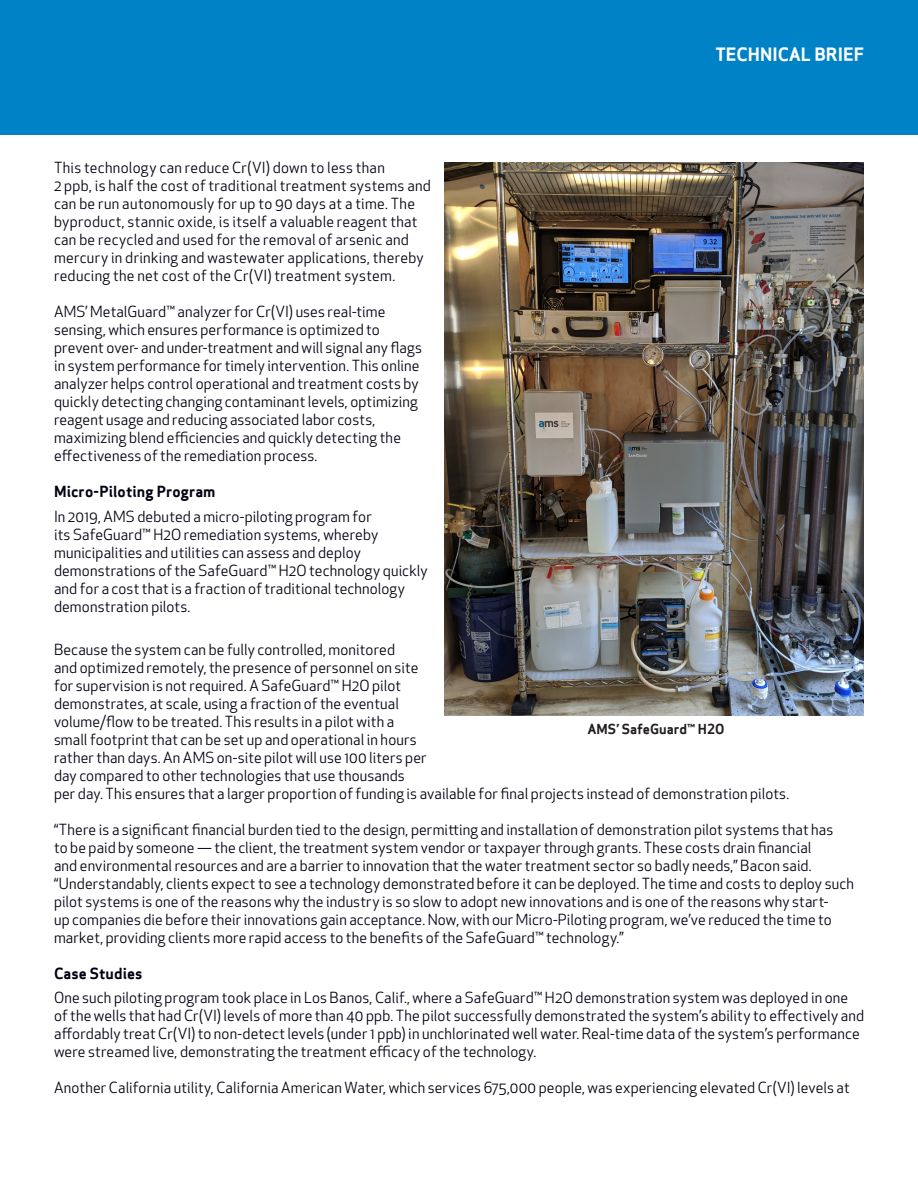
<style>
.page{position:relative;width:918px;height:1188px;background:#fff}
.page>*{position:absolute;margin:0;border:0;box-sizing:border-box;transform-origin:0 0}
.t1{font:700 18px "Apex Sans";color:#fff}
.t2{font:15px/18px "Apex New";letter-spacing:.01em;color:#000212}
.t3{font:700 15px "Apex Sans";letter-spacing:.01em;color:#000212}
.t4{font:700 13.5px "Apex Sans";color:#231f20}
</style>
<div class="page">
<div style="left:0;top:0;width:918px;height:135px;background:#0082c6"></div>
<img style="left:445px;top:162px;width:419px;height:553px">
<p class="t1" style="left:715px;top:42px;width:150px">TECHNICAL BRIEF</p>
<p class="t2" style="left:54px;top:159px;width:378px">This technology can reduce Cr(VI) down to less than<br>2 ppb, is half the cost of traditional treatment systems and can be run autonomously for up to 90 days at a time. The byproduct, stannic oxide, is itself a valuable reagent that can be recycled and used for the removal of arsenic and mercury in drinking and wastewater applications, thereby reducing the net cost of the Cr(VI) treatment system.</p>
<p class="t2" style="left:54px;top:303px;width:370px">AMS’ MetalGuard™ analyzer for Cr(VI) uses real-time sensing, which ensures performance is optimized to prevent over- and under-treatment and will signal any flags in system performance for timely intervention. This online analyzer helps control operational and treatment costs by quickly detecting changing contaminant levels, optimizing reagent usage and reducing associated labor costs, maximizing blend efficiencies and quickly detecting the effectiveness of the remediation process.</p>
<p class="t3" style="left:54px;top:482px;width:163px">Micro-Piloting Program</p>
<p class="t2" style="left:54px;top:508px;width:375px">In 2019, AMS debuted a micro-piloting program for<br>its SafeGuard™ H2O remediation systems, whereby municipalities and utilities can assess and deploy demonstrations of the SafeGuard™ H2O technology quickly and for a cost that is a fraction of traditional technology demonstration pilots.</p>
<p class="t2" style="left:54px;top:640px;width:737px">Because the system can be fully controlled, monitored<br>and optimized remotely, the presence of personnel on site<br>for supervision is not required. A SafeGuard™ H2O pilot<br>demonstrates, at scale, using a fraction of the eventual<br>volume/flow to be treated. This results in a pilot with a<br>small footprint that can be set up and operational in hours<br>rather than days. An AMS on-site pilot will use 100 liters per<br>day compared to other technologies that use thousands<br>per day. This ensures that a larger proportion of funding is available for final projects instead of demonstration pilots.</p>
<p class="t2" style="left:54px;top:820px;width:801px">“There is a significant financial burden tied to the design, permitting and installation of demonstration pilot systems that has<br>to be paid by someone — the client, the treatment system vendor or taxpayer through grants. These costs drain financial<br>and environmental resources and are a barrier to innovation that the water treatment sector so badly needs,” Bacon said. “Understandably, clients expect to see a technology demonstrated before it can be deployed. The time and costs to deploy such pilot systems is one of the reasons why the industry is so slow to adopt new innovations and is one of the reasons why start-<br>up companies die before their innovations gain acceptance. Now, with our Micro-Piloting program, we’ve reduced the time to market, providing clients more rapid access to the benefits of the SafeGuard™ technology.”</p>
<p class="t3" style="left:54px;top:964px;width:90px">Case Studies</p>
<p class="t2" style="left:54px;top:989px;width:812px">One such piloting program took place in Los Banos, Calif., where a SafeGuard™ H2O demonstration system was deployed in one of the wells that had Cr(VI) levels of more than 40 ppb. The pilot successfully demonstrated the system’s ability to effectively and affordably treat Cr(VI) to non-detect levels (under 1 ppb) in unchlorinated well water. Real-time data of the system’s performance were streamed live, demonstrating the treatment efficacy of the technology.</p>
<p class="t2" style="left:54px;top:1079px;width:797px">Another California utility, California American Water, which services 675,000 people, was experiencing elevated Cr(VI) levels at</p>
<p class="t4" style="left:587px;top:720px;width:139px">AMS’ SafeGuard™ H2O</p>
</div>
